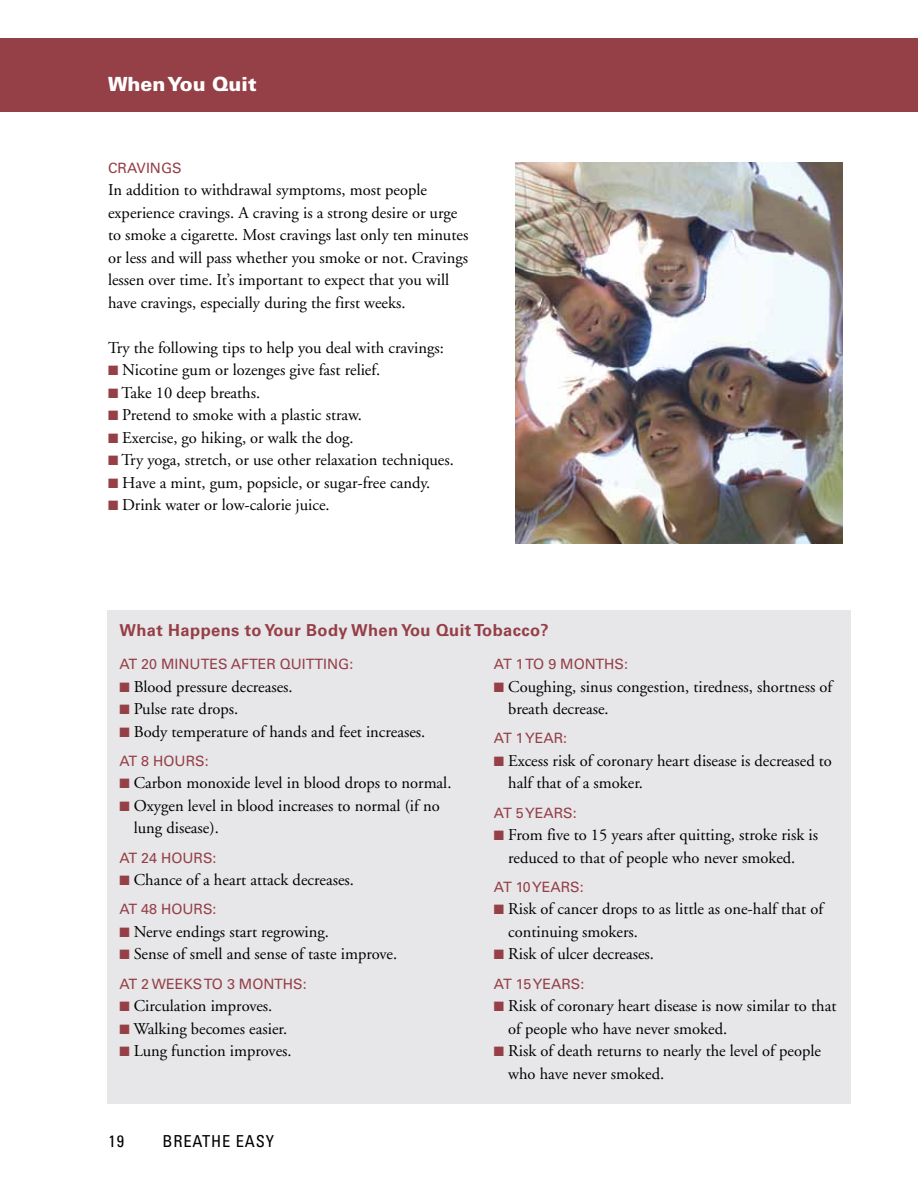
<style>
.page{position:relative;width:918px;height:1188px;background:#fff}
.page>*{position:absolute;margin:0;border:0;box-sizing:border-box;transform-origin:0 0}
.t1{font:900 19.5px "Univers";color:#fff}
.t2{font:16.5px/22.5px "Adobe Garamond";color:#000}
.t3{font:700 16.5px "Univers";letter-spacing:.025em;color:#953f47}
.t4{font:condensed 16.5px "Univers";color:#000}
.t5{font:14.25px "Univers";color:#953f47}
.s1{color:#953f47}
</style>
<div class="page">
<div style="left:0;top:39px;width:918px;height:73px;background:#953f47"></div>
<div style="left:107px;top:610px;width:743px;height:494px;background:#e7e7e9"></div>
<img style="left:516px;top:162px;width:327px;height:381px">
<p class="t1" style="left:108px;top:72px;width:150px">When You Quit</p>
<p class="t5" style="left:108px;top:159px;width:75px">CRAVINGS</p>
<p class="t2" style="left:108px;top:179px;width:362px">In addition to withdrawal symptoms, most people experience cravings. A craving is a strong desire or urge to smoke a cigarette. Most cravings last only ten minutes or less and will pass whether you smoke or not. Cravings lessen over time. It’s important to expect that you will have cravings, especially during the first weeks.</p>
<p class="t2" style="left:108px;top:337px;width:338px">Try the following tips to help you deal with cravings:</p>
<p class="t2" style="left:108px;top:359px;width:274px"><span class="s1">■</span> Nicotine gum or lozenges give fast relief.</p>
<p class="t2" style="left:108px;top:382px;width:154px"><span class="s1">■</span> Take 10 deep breaths.</p>
<p class="t2" style="left:108px;top:404px;width:256px"><span class="s1">■</span> Pretend to smoke with a plastic straw.</p>
<p class="t2" style="left:108px;top:427px;width:247px"><span class="s1">■</span> Exercise, go hiking, or walk the dog.</p>
<p class="t2" style="left:108px;top:449px;width:347px"><span class="s1">■</span> Try yoga, stretch, or use other relaxation techniques.</p>
<p class="t2" style="left:108px;top:472px;width:324px"><span class="s1">■</span> Have a mint, gum, popsicle, or sugar-free candy.</p>
<p class="t2" style="left:108px;top:494px;width:223px"><span class="s1">■</span> Drink water or low-calorie juice.</p>
<p class="t3" style="left:119px;top:620px;width:431px">What Happens to Your Body When You Quit Tobacco?</p>
<p class="t5" style="left:119px;top:656px;width:122px">AT 20 M INUTES AFT</p>
<p class="t5" style="left:258px;top:656px;width:97px">ER QUITTING:</p>
<p class="t2" style="left:119px;top:676px;width:175px"><span class="s1">■</span> Blood pressure decreases.</p>
<p class="t2" style="left:119px;top:698px;width:120px"><span class="s1">■</span> Pulse rate drops.</p>
<p class="t2" style="left:119px;top:721px;width:307px"><span class="s1">■</span> Body temperature of hands and feet increases.</p>
<p class="t5" style="left:119px;top:752px;width:91px">AT 8 HOURS:</p>
<p class="t2" style="left:119px;top:772px;width:334px"><span class="s1">■</span> Carbon monoxide level in blood drops to normal.</p>
<p class="t2" style="left:134px;top:795px;width:308px;text-indent:-14px"><span class="s1">■</span> Oxygen level in blood increases to normal (if no lung disease).</p>
<p class="t5" style="left:119px;top:849px;width:99px">AT 24 HOURS:</p>
<p class="t2" style="left:119px;top:869px;width:236px"><span class="s1">■</span> Chance of a heart attack decreases.</p>
<p class="t5" style="left:119px;top:901px;width:99px">AT 48 HOURS:</p>
<p class="t2" style="left:119px;top:921px;width:211px"><span class="s1">■</span> Nerve endings start regrowing.</p>
<p class="t2" style="left:119px;top:943px;width:279px"><span class="s1">■</span> Sense of smell and sense of taste improve.</p>
<p class="t5" style="left:119px;top:975px;width:189px">AT 2 WEEKS TO 3 MONTHS:</p>
<p class="t2" style="left:119px;top:995px;width:155px"><span class="s1">■</span> Circulation improves.</p>
<p class="t2" style="left:119px;top:1018px;width:169px"><span class="s1">■</span> Walking becomes easier.</p>
<p class="t2" style="left:119px;top:1040px;width:174px"><span class="s1">■</span> Lung function improves.</p>
<p class="t4" style="left:109px;top:1131px;width:17px">19</p>
<p class="t4" style="left:163px;top:1131px;width:112px">BREATHE EASY</p>
<p class="t5" style="left:494px;top:656px;width:136px">AT 1 TO 9 MONTHS:</p>
<p class="t2" style="left:508px;top:676px;width:326px;text-indent:-14px"><span class="s1">■</span> Coughing, sinus congestion, tiredness, shortness of breath decrease.</p>
<p class="t5" style="left:494px;top:730px;width:75px">AT 1 YEAR:</p>
<p class="t2" style="left:508px;top:750px;width:325px;text-indent:-14px"><span class="s1">■</span> Excess risk of coronary heart disease is decreased to half that of a smoker.</p>
<p class="t5" style="left:494px;top:804px;width:84px">AT 5 YEARS:</p>
<p class="t2" style="left:494px;top:824px;width:326px;text-align:center"><span class="s1">■</span> From five to 15 years after quitting, stroke risk is reduced to that of people who never smoked.</p>
<p class="t5" style="left:494px;top:878px;width:91px">AT 10 YEARS:</p>
<p class="t2" style="left:508px;top:898px;width:317px;text-indent:-14px"><span class="s1">■</span> Risk of cancer drops to as little as one-half that of continuing smokers.</p>
<p class="t2" style="left:494px;top:943px;width:162px"><span class="s1">■</span> Risk of ulcer decreases.</p>
<p class="t5" style="left:494px;top:975px;width:92px">AT 15 YEARS:</p>
<p class="t2" style="left:508px;top:995px;width:330px;text-indent:-14px"><span class="s1">■</span> Risk of coronary heart disease is now similar to that of people who have never smoked.</p>
<p class="t2" style="left:508px;top:1040px;width:314px;text-indent:-14px"><span class="s1">■</span> Risk of death returns to nearly the level of people who have never smoked.</p>
</div>
